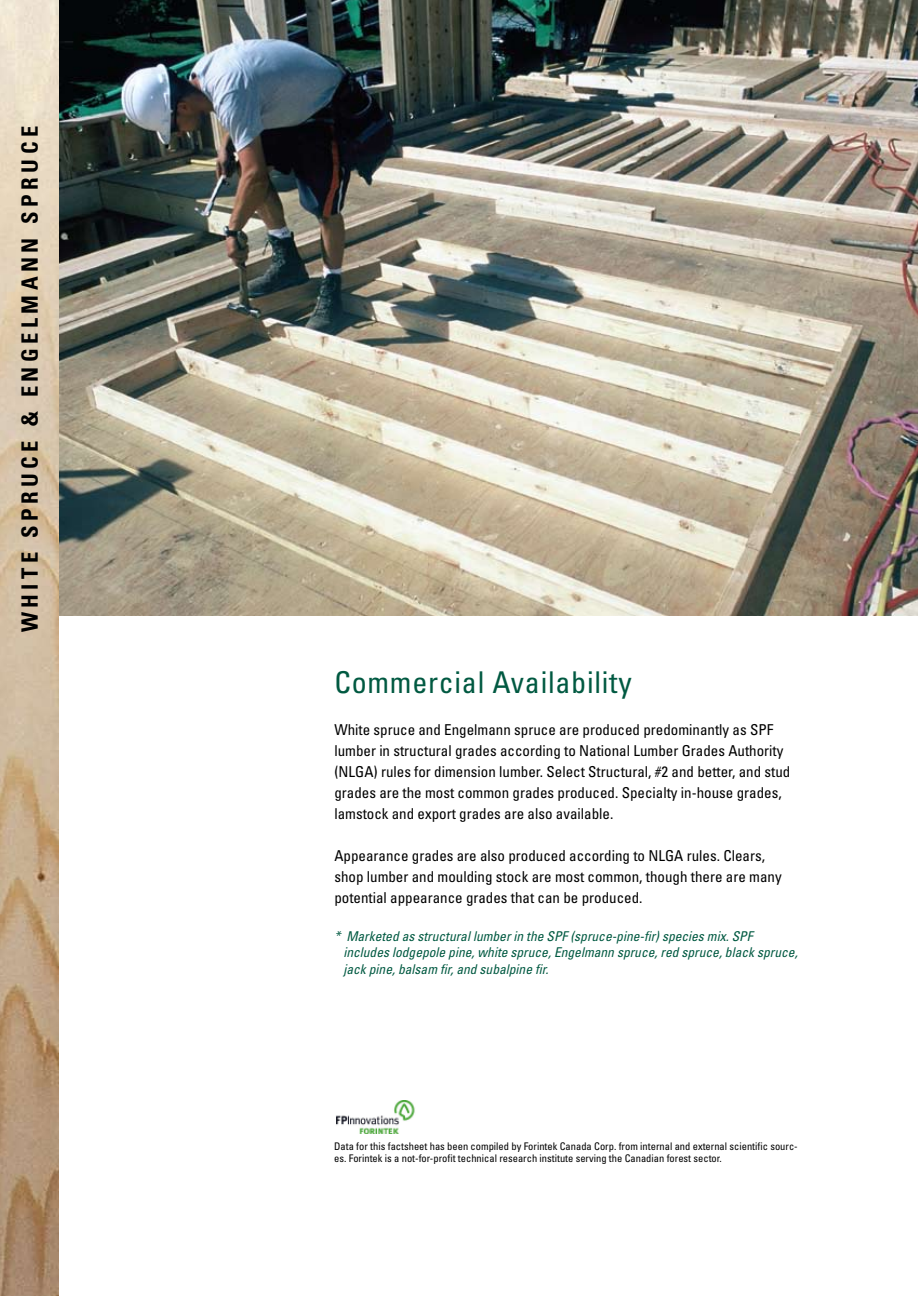
<style>
.page{position:relative;width:918px;height:1296px;background:#fff}
.page>*{position:absolute;margin:0;border:0;box-sizing:border-box;transform-origin:0 0}
.t1{font:condensed 30px "Univers";letter-spacing:.025em;color:#005941}
.t2{font:700 condensed 22.5px "Univers";letter-spacing:.2em;color:#000}
.t3{font:condensed 15px/21px "Univers";color:#000}
.t4{font:italic condensed 13.5px/16.5px "Univers";color:#005941}
.t5{font:condensed 10.5px/12px "Univers";color:#000}
</style>
<div class="page">
<img style="left:58px;top:0;width:860px;height:615px">
<img style="left:336px;top:1100px;width:79px;height:33px">
<img style="left:0;top:0;width:58px;height:1296px">
<h2 class="t2" style="left:16px;top:632px;width:508px;rotate:-90deg">WHITE SPRUCE &amp; ENGELMANN SPRUCE</h2>
<h1 class="t1" style="left:334px;top:664px;width:299px">Commercial Availability</h1>
<p class="t3" style="left:334px;top:719px;width:458px">White spruce and Engelmann spruce are produced predominantly as SPF lumber in structural grades according to National Lumber Grades Authority (NLGA) rules for dimension lumber. Select Structural, #2 and better, and stud grades are the most common grades produced. Specialty in-house grades, lamstock and export grades are also available.</p>
<p class="t3" style="left:334px;top:845px;width:449px">Appearance grades are also produced according to NLGA rules. Clears, shop lumber and moulding stock are most common, though there are many potential appearance grades that can be produced.</p>
<p class="t4" style="left:343px;top:928px;width:456px;text-indent:-9px">* Marketed as structural lumber in the SPF (spruce-pine-fir) species mix. SPF includes lodgepole pine, white spruce, Engelmann spruce, red spruce, black spruce, jack pine, balsam fir, and subalpine fir.</p>
<p class="t5" style="left:334px;top:1140px;width:465px">Data for this factsheet has been compiled by Forintek Canada Corp. from internal and external scientific sourc&shy;es. Forintek is a not-for-profit technical research institute serving the Canadian forest sector.</p>
</div>
